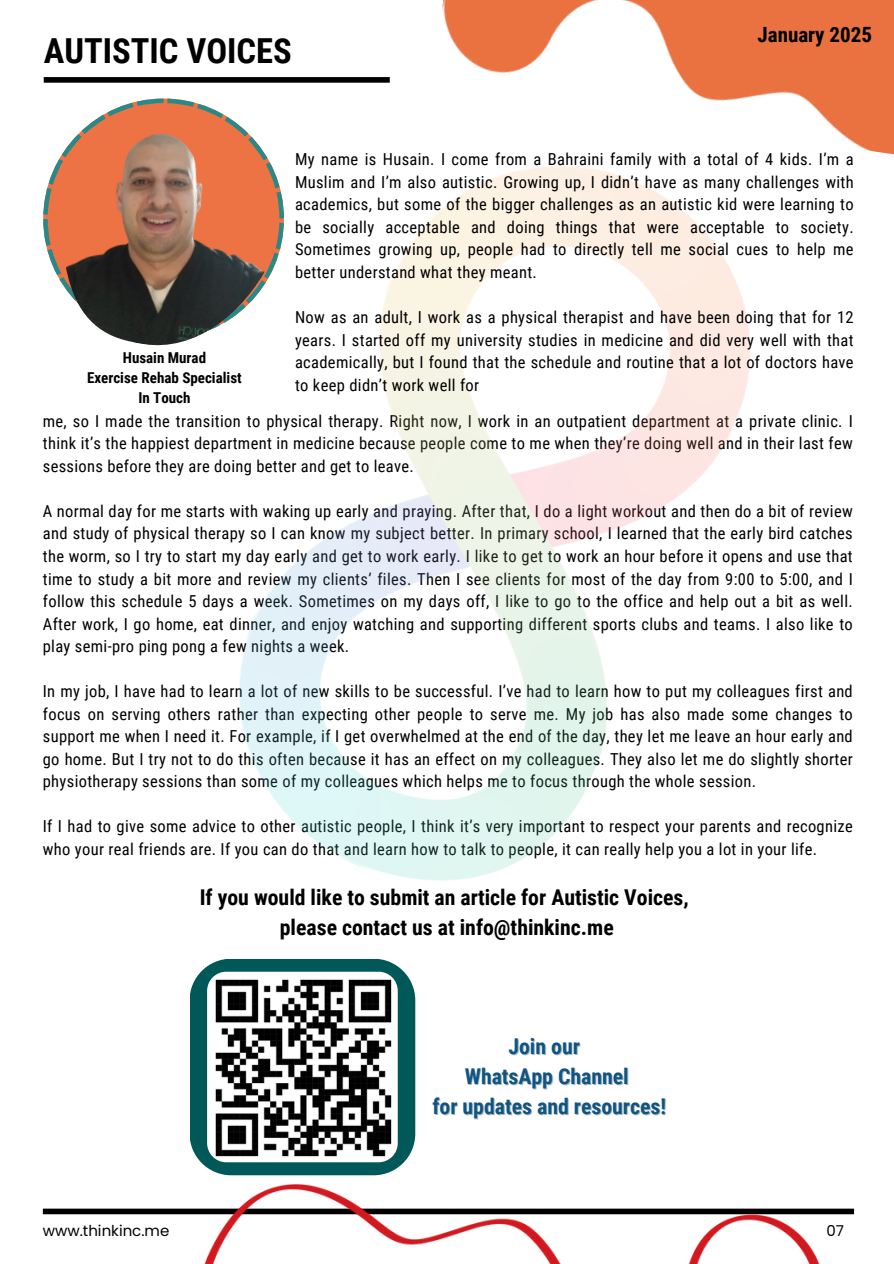
<style>
.page{position:relative;width:894px;height:1264px;background:#fff}
.page>*{position:absolute;margin:0;border:0;box-sizing:border-box;transform-origin:0 0}
.t1{font:700 34.5px "Roboto Condensed";color:#000}
.t2{font:700 21.75px/30.3px "Roboto Condensed";color:#000;text-align:center}
.t3{font:700 21.75px "Roboto Condensed";color:#13547e}
.t4{font:700 21px "Roboto Condensed";color:#000}
.t5{font:16.5px/22.5px "Roboto Condensed";letter-spacing:.02em;color:#000;text-align:justify}
.t6{font:700 15px/20.2px "Roboto Condensed";color:#000;text-align:center}
.t7{font:15px "Poppins";color:#000}
</style>
<div class="page">
<div style="left:44px;top:77px;width:345px;height:6px;background:#000"></div>
<img style="left:239px;top:166px;width:512px;height:715px">
<div style="left:43px;top:1208px;width:810px;height:6px;background:#000"></div>
<svg style="left:43px;top:163px;width:14px;height:112px"></svg>
<img style="left:57px;top:77px;width:235px;height:280px">
<img style="left:442px;top:0;width:451px;height:155px">
<svg style="left:190px;top:959px;width:225px;height:216px;background:#206d6d"></svg>
<img style="left:207px;top:971px;width:190px;height:191px">
<img style="left:199px;top:1184px;width:623px;height:79px">
<p class="t1" style="left:44px;top:31px;width:249px">AUTISTIC VOICES</p>
<p class="t4" style="left:757px;top:22px;width:116px">January 2025</p>
<p class="t6" style="left:87px;top:347px;width:156px">Husain Murad<br>Exercise Rehab Specialist<br>In Touch</p>
<p class="t5" style="left:295px;top:148px;width:560px">My name is Husain. I come from a Bahraini family with a total of 4 kids. I’m a Muslim and I’m also autistic. Growing up, I didn’t have as many challenges with academics, but some of the bigger challenges as an autistic kid were learning to be socially acceptable and doing things that were acceptable to society.<br>Sometimes growing up, people had to directly tell me social cues to help me better understand what they meant.</p>
<p class="t5" style="left:295px;top:306px;width:560px">Now as an adult, I work as a physical therapist and have been doing that for 12 years. I started off my university studies in medicine and did very well with that academically, but I found that the schedule and routine that a lot of doctors have to keep didn’t work well for</p>
<p class="t5" style="left:43px;top:410px;width:811px">me, so I made the transition to physical therapy. Right now, I work in an outpatient department at a private clinic. I think it’s the happiest department in medicine because people come to me when they’re doing well and in their last few sessions before they are doing better and get to leave.</p>
<h2 class="t5" style="left:43px;top:500px;width:811px">A normal day for me starts with waking up early and praying. After that, I do a light workout and then do a bit of review and study of physical therapy so I can know my subject better. In primary school, I learned that the early bird catches the worm, so I try to start my day early and get to work early. I like to get to work an hour before it opens and use that time to study a bit more and review my clients’ files. Then I see clients for most of the day from 9:00 to 5:00, and I follow this schedule 5 days a week. Sometimes on my days off, I like to go to the office and help out a bit as well.<br>After work, I go home, eat dinner, and enjoy watching and supporting different sports clubs and teams. I also like to play semi-pro ping pong a few nights a week.</h2>
<h1 class="t5" style="left:43px;top:680px;width:811px">In my job, I have had to learn a lot of new skills to be successful. I’ve had to learn how to put my colleagues first and focus on serving others rather than expecting other people to serve me. My job has also made some changes to support me when I need it. For example, if I get overwhelmed at the end of the day, they let me leave an hour early and go home. But I try not to do this often because it has an effect on my colleagues. They also let me do slightly shorter physiotherapy sessions than some of my colleagues which helps me to focus through the whole session.</h1>
<p class="t5" style="left:43px;top:815px;width:811px">If I had to give some advice to other autistic people, I think it’s very important to respect your parents and recognize who your real friends are. If you can do that and learn how to talk to people, it can really help you a lot in your life.</p>
<p class="t2" style="left:200px;top:882px;width:490px">If you would like to submit an article for Autistic Voices, please contact us at info@thinkinc.me</p>
<h2 class="t3" style="left:508px;top:1033px;width:73px">Join our</h2>
<h2 class="t3" style="left:464px;top:1063px;width:165px">WhatsApp Channel</h2>
<p class="t3" style="left:432px;top:1094px;width:235px">for updates and resources!</p>
<h3 class="t7" style="left:43px;top:1220px;width:128px">www.thinkinc.me</h3>
<h3 class="t7" style="left:826px;top:1220px;width:19px">07</h3>
</div>
